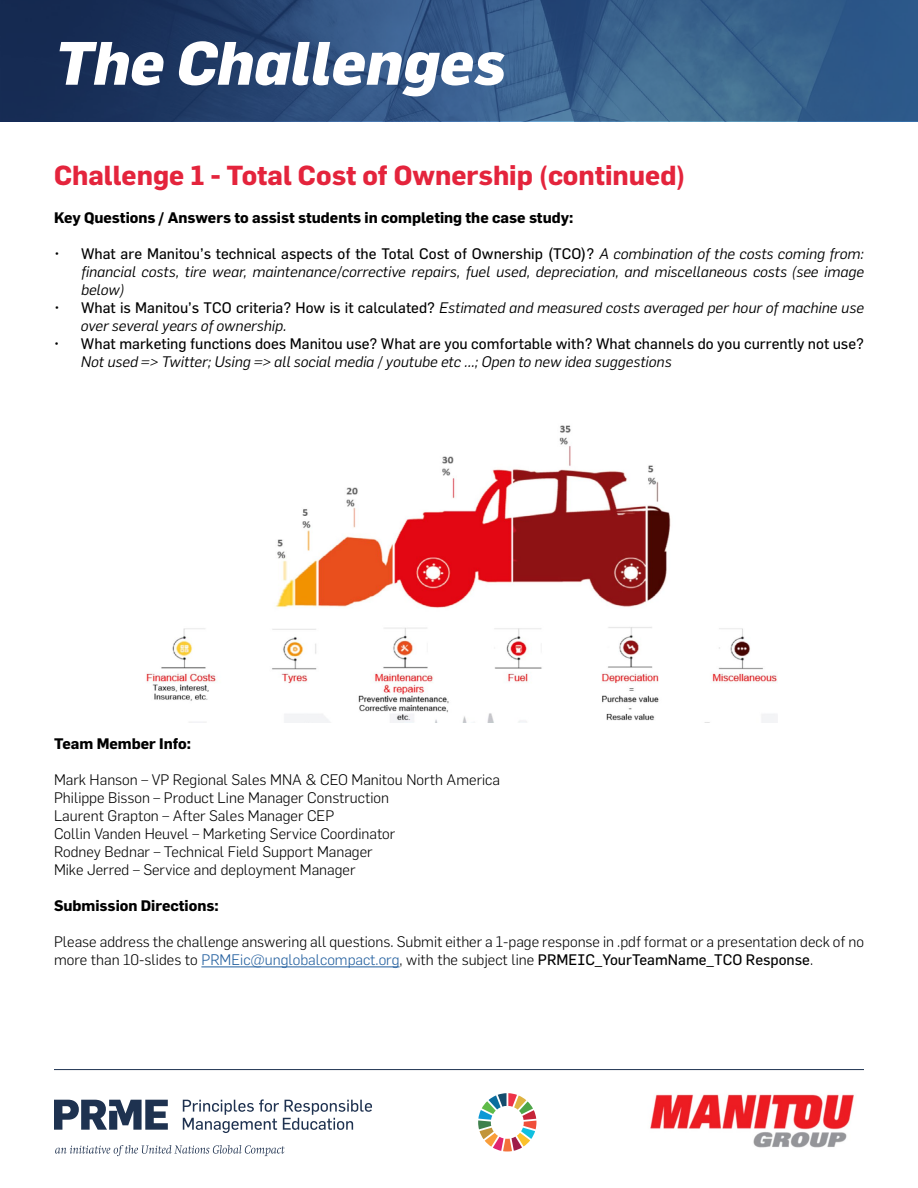
<style>
.page{position:relative;width:918px;height:1188px;background:#fff}
.page>*{position:absolute;margin:0;border:0;box-sizing:border-box;transform-origin:0 0}
.t1{font:italic 800 60px "Flama";color:#fff}
.t2{font:700 27px "Flama";color:#e4243c}
.t3{font:300 15px/18px "Flama";color:#000}
.t4{font:italic 15px/18px "Flama";color:#000;text-align:justify}
.t5{font:700 15px "Flama";color:#000}
.t6{font:15px "Flama";color:#000}
.s1{font-style:normal}
.s2{color:#215e9e}
.s3{font-weight:400}
</style>
<div class="page">
<svg style="left:0;top:0;width:918px;height:122px;background:#2e507b"></svg>
<hr style="left:54px;top:1069px;width:810px;height:1px;background:#1e3250">
<svg style="left:54px;top:1100px;width:114px;height:30px"></svg>
<svg style="left:183px;top:1099px;width:189px;height:34px"></svg>
<svg style="left:55px;top:1145px;width:230px;height:11px"></svg>
<svg style="left:478px;top:1093px;width:58px;height:59px"></svg>
<img style="left:650px;top:1094px;width:204px;height:54px">
<img style="left:146px;top:425px;width:632px;height:298px">
<hr style="left:201px;top:967px;width:199px;height:1px;background:#215e9e">
<h1 class="t1" style="left:54px;top:27px;width:454px">The Challenges</h1>
<h2 class="t2" style="left:54px;top:156px;width:633px">Challenge 1 - Total Cost of Ownership (continued)</h2>
<p class="t5" style="left:54px;top:207px;width:521px">Key Questions / Answers to assist students in completing the case study:</p>
<p class="t4" style="left:81px;top:245px;width:785px;text-indent:-27px"><span class="s1">• What are Manitou’s technical aspects of the Total Cost of Ownership (TCO)?</span> A combination of the costs coming from: financial costs, tire wear, maintenance/corrective repairs, fuel used, depreciation, and miscellaneous costs (see image below)</p>
<p class="t4" style="left:81px;top:299px;width:784px;text-indent:-27px"><span class="s1">• What is Manitou’s TCO criteria? How is it calculated?</span> Estimated and measured costs averaged per hour of machine use over several years of ownership.</p>
<p class="t6" style="left:54px;top:335px;width:811px">• What marketing functions does Manitou use? What are you comfortable with? What channels do you currently not use?</p>
<p class="t4" style="left:81px;top:353px;width:592px">Not used =&gt; Twitter; Using =&gt; all social media / youtube etc …; Open to new idea suggestions</p>
<p class="t5" style="left:54px;top:733px;width:139px">Team Member Info:</p>
<p class="t3" style="left:54px;top:770px;width:447px">Mark Hanson – VP Regional Sales MNA &amp; CEO Manitou North America Philippe Bisson – Product Line Manager Construction<br>Laurent Grapton – After Sales Manager CEP<br>Collin Vanden Heuvel – Marketing Service Coordinator<br>Rodney Bednar – Technical Field Support Manager<br>Mike Jerred – Service and deployment Manager</p>
<p class="t5" style="left:54px;top:895px;width:166px">Submission Directions:</p>
<p class="t3" style="left:54px;top:932px;width:811px">Please address the challenge answering all questions. Submit either a 1-page response in .pdf format or a presentation deck of no more than 10-slides to <span class="s2">PRMEic@unglobalcompact.org</span>, with the subject line <span class="s3">PRMEIC_YourTeamName_TCO Response</span>.</p>
</div>
